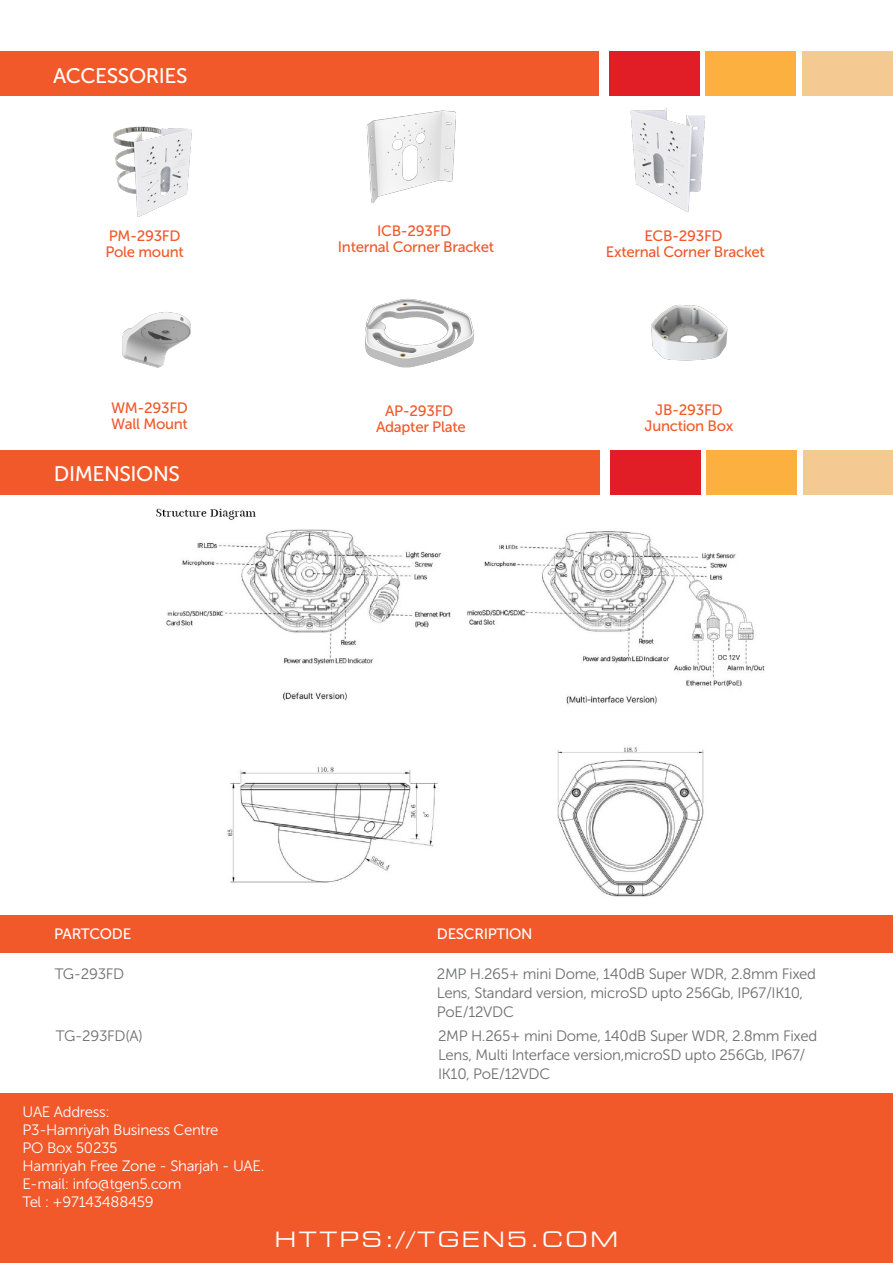
<style>
.page{position:relative;width:893px;height:1263px;background:#fff}
.page>*{position:absolute;margin:0;border:0;box-sizing:border-box;transform-origin:0 0}
.t1{font:21px "Museo Sans 500";letter-spacing:-.02em;color:#fff}
.t2{font:expanded 21px "Square 721 BT";letter-spacing:.12em;color:#fff}
.t3{font:15px/19.2px "Museo Sans 300";letter-spacing:-.02em;color:#6c6d70}
.t4{font:15px "Museo Sans 500";letter-spacing:-.02em;color:#f1592a}
.t5{font:15px "Museo Sans 300";letter-spacing:-.02em;color:#fff}
.t6{font:15px "Museo Sans 500";letter-spacing:-.02em;color:#fff}
</style>
<div class="page">
<div style="left:609px;top:51px;width:90px;height:44px;background:#e11e25"></div>
<div style="left:705px;top:51px;width:91px;height:44px;background:#fbb03f"></div>
<div style="left:802px;top:51px;width:90px;height:44px;background:#f5c992"></div>
<div style="left:0;top:51px;width:599px;height:44px;background:#f1592a"></div>
<img style="left:77px;top:95px;width:183px;height:122px">
<img style="left:322px;top:95px;width:183px;height:108px">
<img style="left:591px;top:81px;width:183px;height:131px">
<div style="left:0;top:1093px;width:893px;height:170px;background:#f1592a"></div>
<div style="left:610px;top:451px;width:90px;height:44px;background:#e11e25"></div>
<div style="left:707px;top:451px;width:90px;height:44px;background:#fbb03f"></div>
<div style="left:803px;top:451px;width:90px;height:44px;background:#f5c992"></div>
<div style="left:0;top:451px;width:600px;height:44px;background:#f1592a"></div>
<div style="left:0;top:915px;width:893px;height:38px;background:#f1592a"></div>
<img style="left:156px;top:508px;width:609px;height:389px">
<img style="left:122px;top:312px;width:69px;height:56px">
<img style="left:365px;top:298px;width:109px;height:70px">
<img style="left:651px;top:304px;width:77px;height:57px">
<p class="t1" style="left:53px;top:64px;width:136px">ACCESSORIES</p>
<p class="t4" style="left:109px;top:227px;width:73px">PM-293FD</p>
<p class="t4" style="left:105px;top:243px;width:80px">Pole mount</p>
<p class="t4" style="left:111px;top:400px;width:78px">WM-293FD</p>
<p class="t4" style="left:111px;top:416px;width:78px">Wall Mount</p>
<p class="t1" style="left:54px;top:463px;width:128px">DIMENSIONS</p>
<p class="t4" style="left:377px;top:223px;width:76px">ICB-293FD</p>
<p class="t4" style="left:338px;top:239px;width:158px">Internal Corner Bracket</p>
<p class="t4" style="left:385px;top:403px;width:70px">AP-293FD</p>
<p class="t4" style="left:376px;top:419px;width:91px">Adapter Plate</p>
<p class="t4" style="left:644px;top:227px;width:80px">ECB-293FD</p>
<p class="t4" style="left:606px;top:243px;width:161px">External Corner Bracket</p>
<p class="t4" style="left:655px;top:401px;width:69px">JB-293FD</p>
<p class="t4" style="left:645px;top:417px;width:90px">Junction Box</p>
<p class="t6" style="left:54px;top:925px;width:79px">PARTCODE</p>
<p class="t6" style="left:437px;top:925px;width:97px">DESCRIPTION</p>
<p class="t3" style="left:55px;top:964px;width:71px">TG-293FD</p>
<p class="t3" style="left:437px;top:964px;width:381px">2MP H.265+ mini Dome, 140dB Super WDR, 2.8mm Fixed<br>Lens, Standard version, microSD upto 256Gb, IP67/IK10,<br>PoE/12VDC</p>
<p class="t3" style="left:56px;top:1026px;width:88px">TG-293FD(A)</p>
<p class="t3" style="left:438px;top:1026px;width:381px">2MP H.265+ mini Dome, 140dB Super WDR, 2.8mm Fixed<br>Lens, Multi Interface version,microSD upto 256Gb, IP67/<br>IK10, PoE/12VDC</p>
<p class="t5" style="left:23px;top:1103px;width:89px">UAE Address:</p>
<p class="t5" style="left:23px;top:1121px;width:198px">P3-Hamriyah Business Centre</p>
<p class="t5" style="left:23px;top:1139px;width:97px">PO Box 50235</p>
<p class="t5" style="left:23px;top:1157px;width:243px">Hamriyah Free Zone - Sharjah - UAE.</p>
<p class="t5" style="left:23px;top:1175px;width:160px">E-mail: info@tgen5.com</p>
<p class="t5" style="left:23px;top:1193px;width:133px">Tel : +97143488459</p>
<p class="t2" style="left:275px;top:1226px;width:345px">HTTPS://TGEN5.COM</p>
</div>
